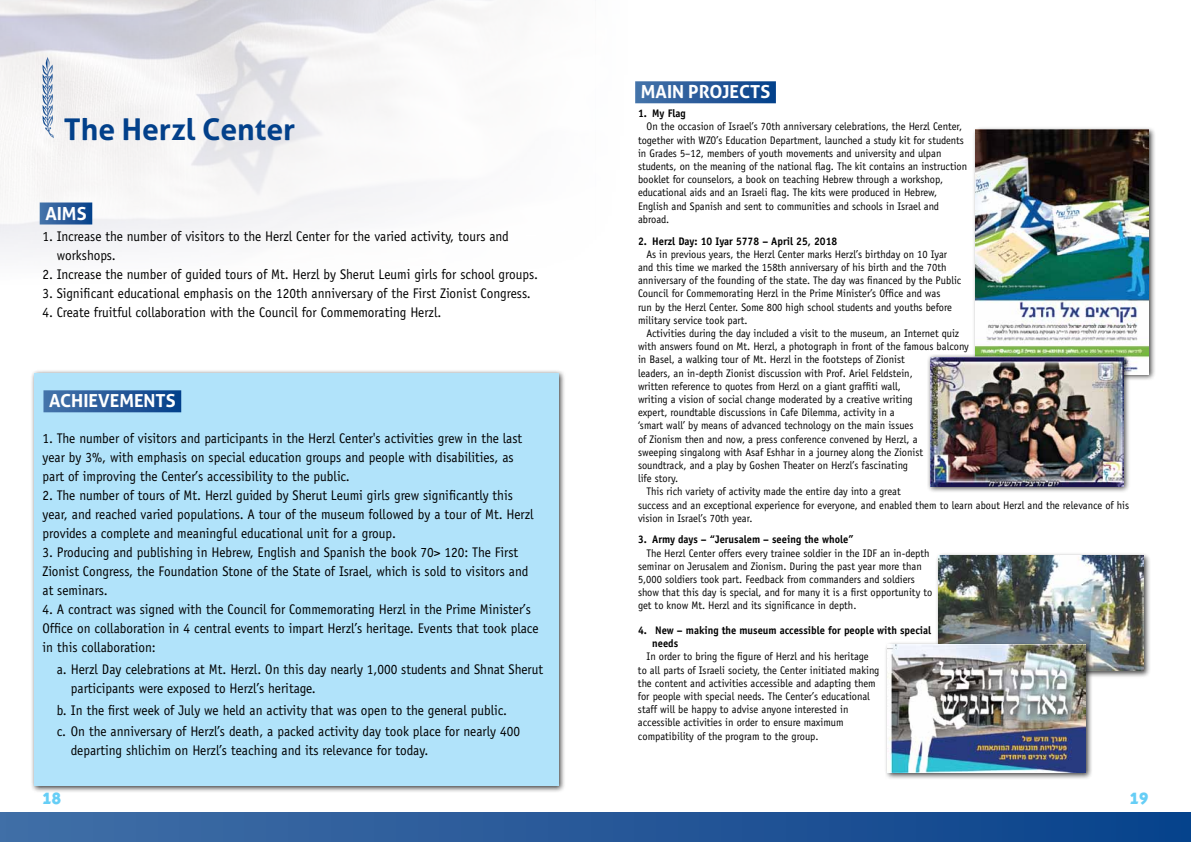
<style>
.page{position:relative;width:1191px;height:842px;background:#fff}
.page>*{position:absolute;margin:0;border:0;box-sizing:border-box;transform-origin:0 0}
.t1{font:700 30px "Aller";color:#02408a}
.t2{font:700 18px "Aller";color:#fff}
.t3{font:700 18px "Fb Expresivi";color:#66cef6}
.t4{font:14px/19px "Officina Sans";color:#000;scale:.95 1}
.t5{font:11px/13.2px "Officina Sans";color:#000;scale:.95 1}
.t6{font:700 11px "Officina Sans";color:#000;scale:.95 1}
</style>
<div class="page">
<div style="left:0;top:812px;width:595px;height:30px;background:#34639f"></div>
<div style="left:31px;top:369px;width:535px;height:424px;background:#000;opacity:.75"></div>
<div style="left:34px;top:373px;width:524px;height:412px;background:#b1e3fa"></div>
<div style="left:40px;top:202px;width:52px;height:22px;background:linear-gradient(to right,#4773a9,#09428b)"></div>
<svg style="left:42px;top:57px;width:12px;height:81px"></svg>
<div style="left:43px;top:390px;width:138px;height:22px;background:linear-gradient(to right,#4773a9,#07408a)"></div>
<div style="left:595px;top:812px;width:596px;height:30px;background:linear-gradient(to right,#295898,#07438c)"></div>
<div style="left:635px;top:81px;width:141px;height:22px;background:linear-gradient(to right,#4773a9,#06408a)"></div>
<div style="left:972px;top:126px;width:183px;height:255px;background:#000;opacity:.75"></div>
<img style="left:975px;top:130px;width:173px;height:244px">
<div style="left:926px;top:354px;width:204px;height:139px;background:#000;opacity:.75"></div>
<img style="left:930px;top:357px;width:193px;height:129px">
<div style="left:935px;top:552px;width:215px;height:126px;background:#000;opacity:.75"></div>
<img style="left:938px;top:556px;width:205px;height:115px">
<div style="left:884px;top:641px;width:209px;height:139px;background:#000;opacity:.75"></div>
<img style="left:887px;top:645px;width:199px;height:128px">
<h1 class="t1" style="left:64px;top:111px;width:233px">The Herzl Center</h1>
<h2 class="t2" style="left:45px;top:202px;width:43px">AIMS</h2>
<p class="t4" style="left:57px;top:227px;width:477px;text-indent:-14px">1. Increase the number of visitors to the Herzl Center for the varied activity, tours and workshops.</p>
<p class="t4" style="left:43px;top:265px;width:523px">2. Increase the number of guided tours of Mt. Herzl by Sherut Leumi girls for school groups.</p>
<p class="t4" style="left:43px;top:284px;width:515px">3. Significant educational emphasis on the 120th anniversary of the First Zionist Congress.</p>
<p class="t4" style="left:43px;top:303px;width:421px">4. Create fruitful collaboration with the Council for Commemorating Herzl.</p>
<h2 class="t2" style="left:49px;top:390px;width:128px">ACHIEVEMENTS</h2>
<p class="t4" style="left:43px;top:429px;width:506px">1. The number of visitors and participants in the Herzl Center s' activities grew in the last year by 3%, with emphasis on special education groups and people with disabilities, as part of improving the Center s’ accessibility to the public.</p>
<p class="t4" style="left:43px;top:486px;width:518px">2. The number of tours of Mt. Herzl guided by Sherut Leumi girls grew significantly this year, and reached varied populations A. tour of the museum followed by a tour of Mt. Herzl provides a complete and meaningful educational unit for a group.</p>
<p class="t4" style="left:43px;top:543px;width:513px">3. Producing and publishing in Hebrew, English and Spanish the book 70&gt; 120: The First<br>Zionist Congress, the Foundation Stone of the State of Israel, which is sold to visitors and at seminars.</p>
<p class="t4" style="left:43px;top:600px;width:524px">4. A contract was signed with the Council for Commemorating Herzl in the Prime Minister s’<br>Office on collaboration in 4 central events to impart Herzl s’ heritage. Events that took place in this collaboration:</p>
<p class="t4" style="left:71px;top:659px;width:498px;text-indent:-14px">.a Herzl Day celebrations at Mt. Herzl. On this day nearly 1,000 students and Shnat Sherut participants were exposed to Herzl s’ heritage.</p>
<p class="t4" style="left:57px;top:699px;width:489px;line-height:21.8px">.b In the first week of July we held an activity that was open to the general public.<br>.c On the anniversary of Herzl s’ death a, packed activity day took place for nearly 400</p>
<p class="t4" style="left:71px;top:741px;width:378px">departing shlichim on Herzl s’ teaching and its relevance for today.</p>
<h2 class="t3" style="left:43px;top:790px;width:20px">18</h2>
<h2 class="t2" style="left:641px;top:81px;width:131px">MAIN PROJECTS</h2>
<p class="t6" style="left:652px;top:107px;width:37px">My Flag</p>
<p class="t6" style="left:638px;top:107px;width:11px">1.</p>
<p class="t5" style="left:638px;top:120px;width:348px;text-indent:9px">On the occasion of Israel s’ 70th anniversary celebrations, the Herzl Center, together with WZO s’ Education Department, launched a study kit for students in Grades –5 12, members of youth movements and university and ulpan students, on the meaning of the national flag. The kit contains an instruction booklet for counselors a, book on teaching Hebrew through a workshop, educational aids and an Israeli flag. The kits were produced in Hebrew, English and Spanish and sent to communities and schools in Israel and abroad.</p>
<p class="t6" style="left:652px;top:234px;width:196px">Herzl Day: 10 Iyar 5778 – April 25, 2018</p>
<p class="t6" style="left:638px;top:234px;width:11px">2.</p>
<p class="t5" style="left:638px;top:247px;width:342px;text-indent:9px">As in previous years, the Herzl Center marks Herzl s’ birthday on 10 Iyar and this time we marked the 158th anniversary of his birth and the 70th anniversary of the founding of the state. The day was financed by the Public Council for Commemorating Herzl in the Prime Minister s’ Office and was<br>run by the Herzl Center. Some 800 high school students and youths before military service took part.</p>
<p class="t5" style="left:646px;top:327px;width:331px">Activities during the day included a visit to the museum, an Internet quiz</p>
<p class="t5" style="left:638px;top:340px;width:350px">with answers found on Mt. Herzl a, photograph in front of the famous balcony</p>
<p class="t5" style="left:638px;top:353px;width:282px">in Basel a, walking tour of Mt. Herzl in the footsteps of Zionist</p>
<p class="t5" style="left:638px;top:366px;width:291px">leaders, an in-depth Zionist discussion with Prof. Ariel Feldstein,</p>
<p class="t5" style="left:638px;top:379px;width:278px">written reference to quotes from Herzl on a giant graffiti wall,</p>
<p class="t5" style="left:638px;top:393px;width:291px">writing a vision of social change moderated by a creative writing</p>
<p class="t5" style="left:638px;top:406px;width:272px">expert, roundtable discussions in Cafe Dilemma, activity in a</p>
<p class="t5" style="left:638px;top:419px;width:291px">‘smart wall’ by means of advanced technology on the main issues</p>
<p class="t5" style="left:638px;top:432px;width:296px">of Zionism then and now a, press conference convened by Herzl a,</p>
<p class="t5" style="left:638px;top:445px;width:301px">sweeping singalong with Asaf Eshhar in a journey along the Zionist</p>
<p class="t5" style="left:638px;top:459px;width:286px">soundtrack, and a play by Goshen Theater on Herzl s’ fascinating</p>
<p class="t5" style="left:638px;top:472px;width:44px">life story.</p>
<p class="t5" style="left:646px;top:485px;width:269px">This rich variety of activity made the entire day into a great</p>
<p class="t5" style="left:638px;top:498px;width:518px">success and an exceptional experience for everyone, and enabled them to learn about Herzl and the relevance of his</p>
<p class="t5" style="left:638px;top:511px;width:122px">vision in Israel s’ 70th year.</p>
<p class="t6" style="left:652px;top:533px;width:214px">Army days – “Jerusalem – seeing the whole“</p>
<p class="t6" style="left:638px;top:533px;width:11px">3.</p>
<p class="t5" style="left:638px;top:546px;width:311px;text-indent:9px">The Herzl Center offers every trainee soldier in the IDF an in-depth seminar on Jerusalem and Zionism. During the past year more than 5,000 soldiers took part. Feedback from commanders and soldiers show that this day is special, and for many isit a first opportunity to get to know Mt. Herzl and its significance in depth.</p>
<p class="t6" style="left:655px;top:623px;width:292px">New – making the museum accessible for people with special</p>
<p class="t6" style="left:638px;top:623px;width:11px">4.</p>
<p class="t6" style="left:652px;top:637px;width:29px">needs</p>
<p class="t5" style="left:638px;top:650px;width:256px;text-indent:9px">In order to bring the figure of Herzl and his heritage to all parts of Israeli society, the Center initiated making the content and activities accessible and adapting them for people with special needs. The Center s’ educational staff will be happy to advise anyone interested in accessible activities in order to ensure maximum compatibility of the program to the group.</p>
<h2 class="t3" style="left:1129px;top:790px;width:20px">19</h2>
</div>
